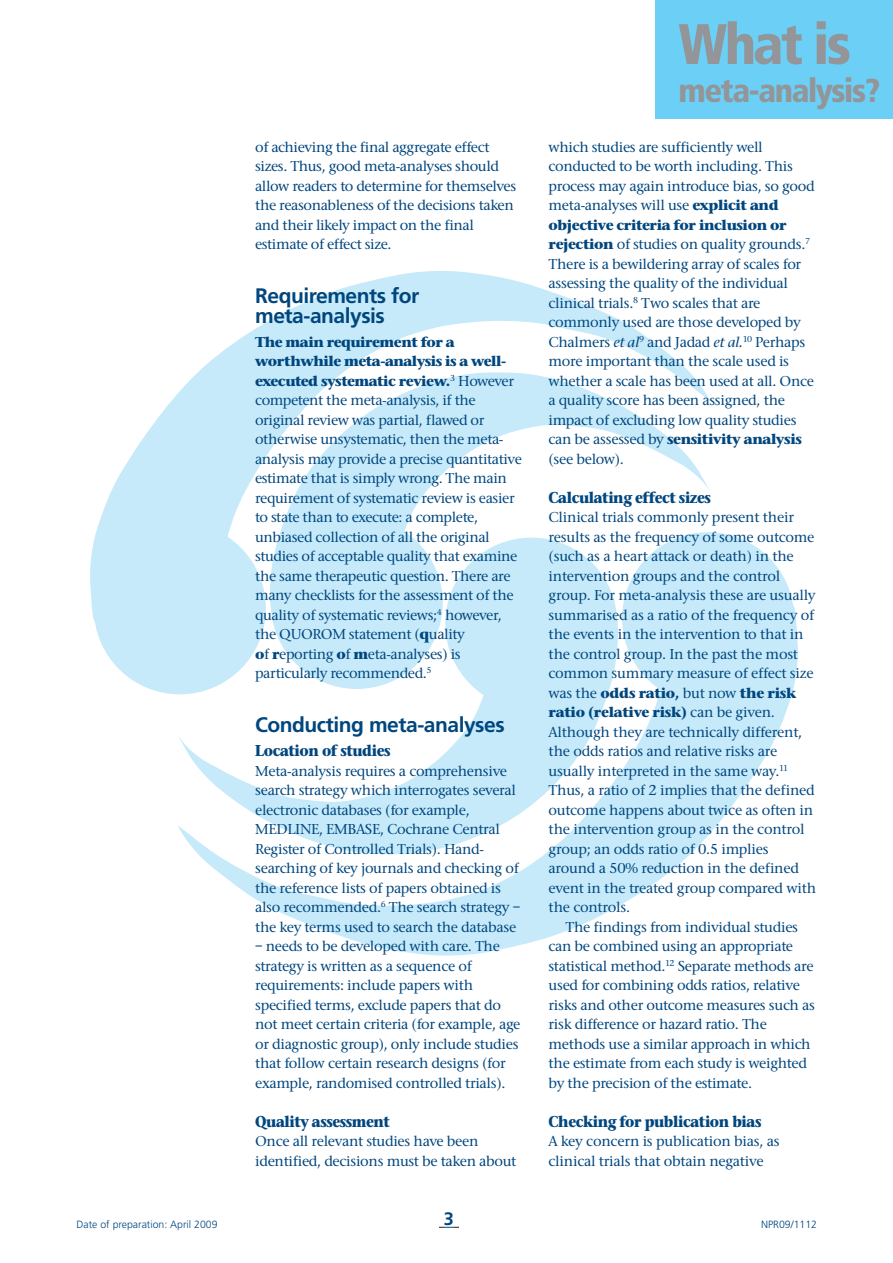
<style>
.page{position:relative;width:893px;height:1263px;background:#fff}
.page>*{position:absolute;margin:0;border:0;box-sizing:border-box;transform-origin:0 0}
.t1{font:900 condensed 57px "Frutiger";letter-spacing:-.04em;color:#939598}
.t2{font:900 condensed 33px "Frutiger";letter-spacing:-.04em;color:#939598}
.t3{font:700 21px/19.5px "Frutiger";letter-spacing:-.02em;color:#00467e}
.t4{font:700 18px "Frutiger";color:#00467e}
.t5{font:700 16.5px "Stone Serif";letter-spacing:-.025em;color:#00467e;scale:.9 1}
.t6{font:500 15px/19.5px "Stone Serif";letter-spacing:-.02em;color:#00467e}
.t7{font:300 10.5px "Frutiger";color:#00467e}
.s1{font-weight:700}
.s2{font-style:italic}
</style>
<div class="page">
<div style="left:94px;top:522px;width:172px;height:172px;background:#c6eafa;border-radius:50%"></div>
<svg style="left:90px;top:271px;width:620px;height:387px"></svg>
<div style="left:445px;top:538px;width:172px;height:172px;background:#c6eafa;border-radius:50%"></div>
<div style="left:622px;top:532px;width:172px;height:172px;background:#c6eafa;border-radius:50%"></div>
<svg style="left:177px;top:569px;width:621px;height:387px;fill:#c6eafa"></svg>
<svg style="left:439px;top:1227px;width:20px;height:1px"></svg>
<div style="left:655px;top:0;width:238px;height:119px;background:#6bcff6"></div>
<p class="t6" style="left:255px;top:137px;width:263px">of achieving the final aggregate effect sizes. Thus, good meta-analyses should allow readers to determine for themselves the reasonableness of the decisions taken and their likely impact on the final estimate of effect size.</p>
<h3 class="t3" style="left:255px;top:288px;width:166px">Requirements for meta-analysis</h3>
<p class="t6" style="left:255px;top:332px;width:268px"><span class="s1">The main requirement for a worthwhile meta-analysis is a well&shy;executed systematic review.</span><sup>3</sup> However competent the meta-analysis, if the original review was partial, flawed or otherwise unsystematic, then the meta&shy;analysis may provide a precise quantitative estimate that is simply wrong. The main requirement of systematic review is easier to state than to execute: a complete, unbiased collection of all the original studies of acceptable quality that examine the same therapeutic question. There are many checklists for the assessment of the quality of systematic reviews;<sup>4</sup> however, the QUOROM statement (<span class="s1">q</span>uality<br><span class="s1">o</span>f <span class="s1">r</span>eporting <span class="s1">o</span>f <span class="s1">m</span>eta-analyses) is particularly recommended.<sup>5</sup></p>
<h3 class="t3" style="left:255px;top:717px;width:251px">Conducting meta-analyses</h3>
<p class="t5" style="left:255px;top:741px;width:152px">Location of studies</p>
<p class="t6" style="left:255px;top:761px;width:267px">Meta-analysis requires a comprehensive search strategy which interrogates several electronic databases (for example, MEDLINE, EMBASE, Cochrane Central Register of Controlled Trials). Hand&shy;searching of key journals and checking of the reference lists of papers obtained is also recommended.<sup>6</sup> The search strategy – the key terms used to search the database</p>
<p class="t6" style="left:255px;top:936px;width:267px">– needs to be developed with care. The strategy is written as a sequence of requirements: include papers with specified terms, exclude papers that do not meet certain criteria (for example, age or diagnostic group), only include studies that follow certain research designs (for example, randomised controlled trials).</p>
<p class="t5" style="left:255px;top:1111px;width:151px">Quality assessment</p>
<p class="t6" style="left:255px;top:1131px;width:263px">Once all relevant studies have been identified, decisions must be taken about</p>
<h1 class="t1" style="left:678px;top:21px;width:174px">What is</h1>
<h2 class="t2" style="left:678px;top:77px;width:203px">meta-analysis?</h2>
<p class="t6" style="left:549px;top:137px;width:268px">which studies are sufficiently well conducted to be worth including. This process may again introduce bias, so good meta-analyses will use <span class="s1">explicit and objective criteria for inclusion or rejection</span> of studies on quality grounds.<sup>7<br></sup>There is a bewildering array of scales for assessing the quality of the individual clinical trials.<sup>8</sup> Two scales that are commonly used are those developed by Chalmers <span class="s2">et al</span><sup>9</sup> and Jadad <span class="s2">et al.</span><sup>10</sup> Perhaps more important than the scale used is whether a scale has been used at all. Once a quality score has been assigned, the impact of excluding low quality studies can be assessed by <span class="s1">sensitivity analysis </span>(see below).</p>
<p class="t5" style="left:549px;top:487px;width:182px">Calculating effect sizes</p>
<p class="t6" style="left:549px;top:507px;width:269px">Clinical trials commonly present their results as the frequency of some outcome (such as a heart attack or death) in the intervention groups and the control group. For meta-analysis these are usually summarised as a ratio of the frequency of the events in the intervention to that in the control group. In the past the most common summary measure of effect size was the <span class="s1">odds ratio,</span> but now <span class="s1">the risk ratio (relative risk)</span> can be given.<br>Although they are technically different, the odds ratios and relative risks are usually interpreted in the same way.<sup>11<br></sup>Thus, a ratio of 2 implies that the defined outcome happens about twice as often in the intervention group as in the control group; an odds ratio of 0.5 implies around a 50% reduction in the defined event in the treated group compared with the controls.</p>
<p class="t6" style="left:549px;top:917px;width:268px;text-indent:17px">The findings from individual studies can be combined using an appropriate statistical method.<sup>12</sup> Separate methods are used for combining odds ratios, relative risks and other outcome measures such as risk difference or hazard ratio. The methods use a similar approach in which the estimate from each study is weighted by the precision of the estimate.</p>
<p class="t5" style="left:549px;top:1111px;width:238px">Checking for publication bias</p>
<p class="t6" style="left:549px;top:1131px;width:233px">A key concern is publication bias, as clinical trials that obtain negative</p>
<p class="t4" style="left:444px;top:1212px;width:12px">3</p>
<p class="t7" style="left:77px;top:1220px;width:143px">Date of preparation: April 2009</p>
<p class="t7" style="left:761px;top:1220px;width:58px">NPR09/1112</p>
</div>
